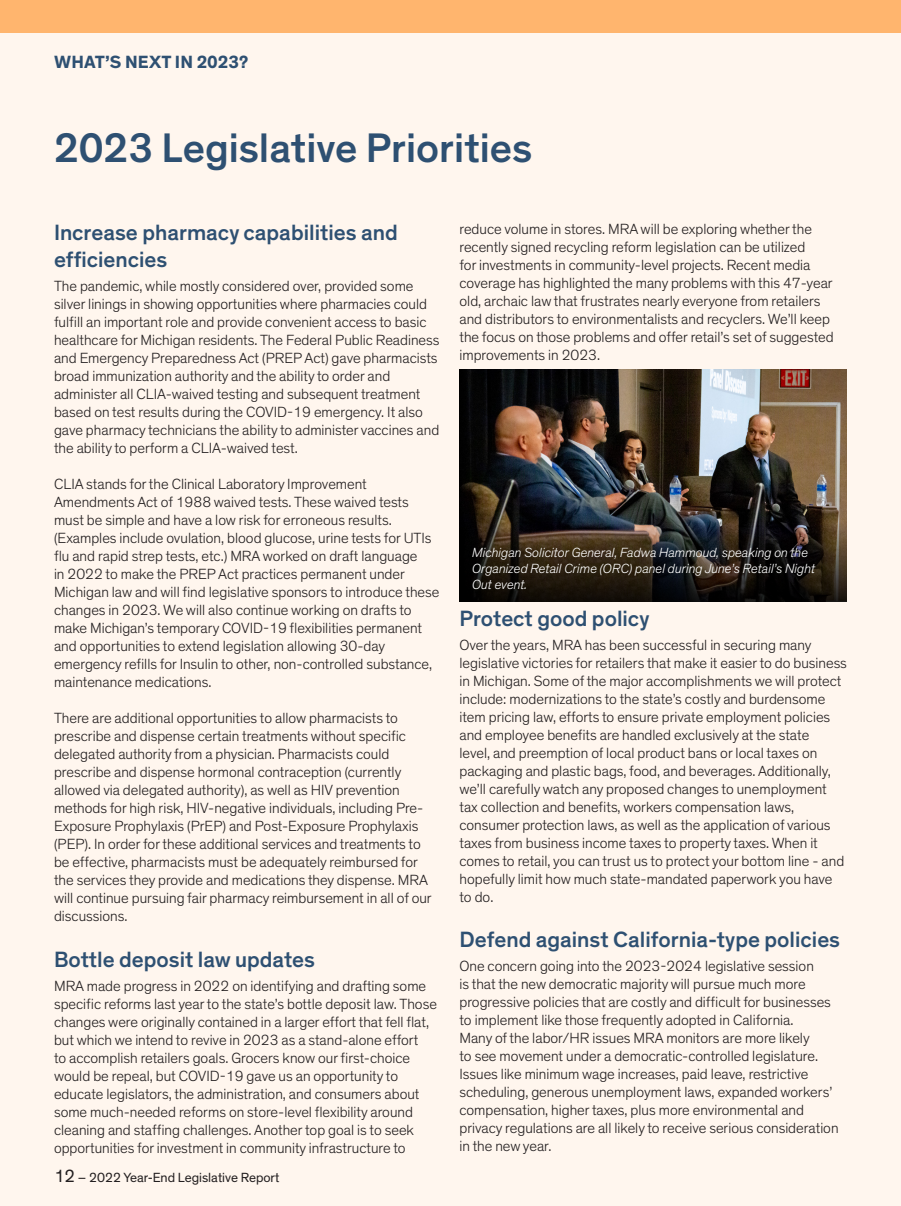
<style>
.page{position:relative;width:901px;height:1206px;background:#fff}
.page>*{position:absolute;margin:0;border:0;box-sizing:border-box;transform-origin:0 0}
.t1{font:500 42px "Theinhardt";color:#2e5072}
.t2{font:500 22.5px/27px "Theinhardt";color:#2e5072}
.t3{font:700 18px "Theinhardt";letter-spacing:.01em;color:#2e5072}
.t4{font:300 15px/18px "Theinhardt";color:#231f20}
.t5{font:italic 300 13.5px/16.2px "Theinhardt";color:#fff}
.t6{font:13.5px "Theinhardt";color:#231f20}
.s1{font-size:18px}
</style>
<div class="page">
<div style="left:1px;top:1px;width:900px;height:1204px;background:#fff6ee"></div>
<div style="left:0;top:0;width:901px;height:33px;background:#ffb56e"></div>
<img style="left:459px;top:370px;width:388px;height:149px">
<svg style="left:459px;top:519px;width:388px;height:82px;background:#241e17"></svg>
<p class="t3" style="left:54px;top:51px;width:196px">WHAT’S NEXT IN 2023?</p>
<p class="t1" style="left:54px;top:123px;width:480px">2023 Legislative Priorities</p>
<p class="t2" style="left:54px;top:219px;width:345px">Increase pharmacy capabilities and efficiencies</p>
<p class="t4" style="left:54px;top:277px;width:387px">The pandemic, while mostly considered over, provided some silver linings in showing opportunities where pharmacies could fulfill an important role and provide convenient access to basic healthcare for Michigan residents. The Federal Public Readiness and Emergency Preparedness Act (PREP Act) gave pharmacists broad immunization authority and the ability to order and administer all CLIA-waived testing and subsequent treatment based on test results during the COVID-19 emergency. It also gave pharmacy technicians the ability to administer vaccines and the ability to perform a CLIA-waived test.</p>
<p class="t4" style="left:54px;top:475px;width:387px">CLIA stands for the Clinical Laboratory Improvement Amendments Act of 1988 waived tests. These waived tests must be simple and have a low risk for erroneous results. (Examples include ovulation, blood glucose, urine tests for UTIs flu and rapid strep tests, etc.) MRA worked on draft language<br>in 2022 to make the PREP Act practices permanent under Michigan law and will find legislative sponsors to introduce these changes in 2023. We will also continue working on drafts to make Michigan’s temporary COVID-19 flexibilities permanent and opportunities to extend legislation allowing 30-day emergency refills for Insulin to other, non-controlled substance, maintenance medications.</p>
<p class="t4" style="left:54px;top:709px;width:379px">There are additional opportunities to allow pharmacists to prescribe and dispense certain treatments without specific delegated authority from a physician. Pharmacists could prescribe and dispense hormonal contraception (currently allowed via delegated authority), as well as HIV prevention methods for high risk, HIV-negative individuals, including Pre-Exposure Prophylaxis (PrEP) and Post-Exposure Prophylaxis (PEP). In order for these additional services and treatments to be effective, pharmacists must be adequately reimbursed for the services they provide and medications they dispense. MRA will continue pursuing fair pharmacy reimbursement in all of our discussions.</p>
<p class="t2" style="left:54px;top:945px;width:262px">Bottle deposit law updates</p>
<p class="t4" style="left:54px;top:976px;width:384px">MRA made progress in 2022 on identifying and drafting some specific reforms last year to the state’s bottle deposit law. Those changes were originally contained in a larger effort that fell flat, but which we intend to revive in 2023 as a stand-alone effort<br>to accomplish retailers goals. Grocers know our first-choice would be repeal, but COVID-19 gave us an opportunity to educate legislators, the administration, and consumers about some much-needed reforms on store-level flexibility around cleaning and staffing challenges. Another top goal is to seek opportunities for investment in community infrastructure to</p>
<p class="t6" style="left:54px;top:1168px;width:227px"><span class="s1">12</span> – 2022 Year-End Legislative Report</p>
<p class="t4" style="left:459px;top:220px;width:376px">reduce volume in stores. MRA will be exploring whether the recently signed recycling reform legislation can be utilized<br>for investments in community-level projects. Recent media coverage has highlighted the many problems with this 47-year old, archaic law that frustrates nearly everyone from retailers and distributors to environmentalists and recyclers. We’ll keep the focus on those problems and offer retail’s set of suggested improvements in 2023.</p>
<p class="t5" style="left:472px;top:544px;width:345px">Michigan Solicitor General, Fadwa Hammoud, speaking on the<br>Organized Retail Crime (ORC) panel during June’s Retail’s Night<br>Out event.</p>
<p class="t2" style="left:459px;top:605px;width:192px">Protect good policy</p>
<p class="t4" style="left:459px;top:636px;width:389px">Over the years, MRA has been successful in securing many legislative victories for retailers that make it easier to do business in Michigan. Some of the major accomplishments we will protect include: modernizations to the state’s costly and burdensome item pricing law, efforts to ensure private employment policies and employee benefits are handled exclusively at the state<br>level, and preemption of local product bans or local taxes on packaging and plastic bags, food, and beverages. Additionally, we’ll carefully watch any proposed changes to unemployment tax collection and benefits, workers compensation laws, consumer protection laws, as well as the application of various taxes from business income taxes to property taxes. When it comes to retail, you can trust us to protect your bottom line - and hopefully limit how much state-mandated paperwork you have to do.</p>
<p class="t2" style="left:459px;top:926px;width:382px">Defend against California-type policies</p>
<p class="t4" style="left:459px;top:957px;width:380px">One concern going into the 2023-2024 legislative session<br>is that the new democratic majority will pursue much more progressive policies that are costly and difficult for businesses to implement like those frequently adopted in California.<br>Many of the labor/HR issues MRA monitors are more likely<br>to see movement under a democratic-controlled legislature.<br>Issues like minimum wage increases, paid leave, restrictive scheduling, generous unemployment laws, expanded workers’ compensation, higher taxes, plus more environmental and privacy regulations are all likely to receive serious consideration in the new year.</p>
</div>
